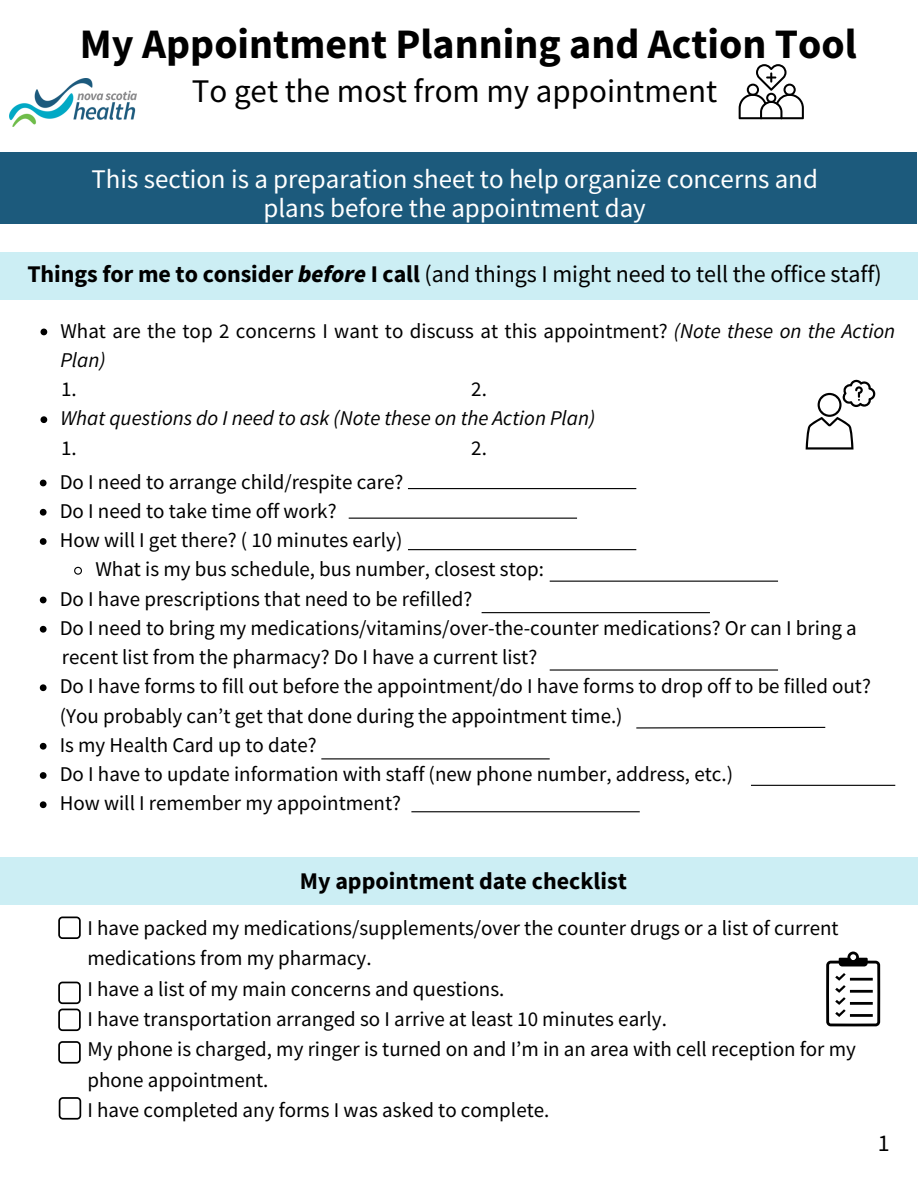
<style>
.page{position:relative;width:918px;height:1188px;background:#fff}
.page>*{position:absolute;margin:0;border:0;box-sizing:border-box;transform-origin:0 0}
.t1{font:700 42px "Source Sans Pro";color:#000}
.t2{font:33px "Source Sans Pro";color:#000}
.t3{font:26.85px/29.2px "Source Sans Pro";color:#fff;text-align:center}
.t4{font:24px "Source Sans Pro";letter-spacing:-.005em;color:#000}
.t5{font:700 24px "Source Sans Pro";color:#000}
.t6{font:21px/29.2px "Source Sans Pro";color:#000}
.t7{font:italic 21px "Source Sans Pro";color:#000}
.s1{font-weight:700}
.s2{font-weight:900;font-style:italic}
.s3{font-style:italic}
</style>
<div class="page">
<svg style="left:739px;top:64px;width:65px;height:55px"></svg>
<div style="left:0;top:152px;width:917px;height:72px;background:#1c5a7c"></div>
<img style="left:10px;top:78px;width:127px;height:48px">
<hr style="left:321px;top:758px;width:229px;height:1px;background:#000">
<svg style="left:40px;top:480px;width:7px;height:6px"></svg>
<svg style="left:40px;top:509px;width:7px;height:7px"></svg>
<svg style="left:40px;top:538px;width:7px;height:7px"></svg>
<svg style="left:74px;top:566px;width:8px;height:9px"></svg>
<svg style="left:40px;top:597px;width:7px;height:6px"></svg>
<svg style="left:40px;top:626px;width:7px;height:7px"></svg>
<svg style="left:40px;top:684px;width:7px;height:7px"></svg>
<svg style="left:40px;top:743px;width:7px;height:7px"></svg>
<svg style="left:40px;top:772px;width:7px;height:7px"></svg>
<svg style="left:40px;top:801px;width:7px;height:7px"></svg>
<svg style="left:806px;top:380px;width:69px;height:70px"></svg>
<hr style="left:408px;top:549px;width:228px;height:1px;background:#000">
<hr style="left:408px;top:488px;width:228px;height:1px;background:#000">
<hr style="left:349px;top:518px;width:228px;height:1px;background:#000">
<hr style="left:411px;top:811px;width:229px;height:1px;background:#000">
<hr style="left:751px;top:785px;width:144px;height:1px;background:#000">
<svg style="left:636px;top:726px;width:190px;height:3px"></svg>
<hr style="left:550px;top:669px;width:228px;height:2px;background:#000">
<hr style="left:550px;top:581px;width:228px;height:1px;background:#000">
<hr style="left:482px;top:612px;width:228px;height:1px;background:#000">
<svg style="left:58px;top:917px;width:23px;height:22px"></svg>
<svg style="left:58px;top:982px;width:23px;height:49px"></svg>
<svg style="left:58px;top:1041px;width:23px;height:23px"></svg>
<svg style="left:59px;top:1097px;width:22px;height:23px"></svg>
<svg style="left:826px;top:952px;width:54px;height:74px"></svg>
<div style="left:0;top:252px;width:918px;height:47px;background:#cceef4"></div>
<div style="left:0;top:858px;width:918px;height:47px;background:#cceef4"></div>
<svg style="left:41px;top:329px;width:6px;height:6px"></svg>
<svg style="left:41px;top:416px;width:6px;height:7px"></svg>
<p class="t1" style="left:80px;top:16px;width:779px">My Appointment Planning and Action Tool</p>
<p class="t2" style="left:192px;top:69px;width:527px">To get the most from my appointment</p>
<p class="t3" style="left:91px;top:163px;width:728px">This section is a preparation sheet to help organize concerns and plans before the appointment day</p>
<p class="t4" style="left:27px;top:258px;width:856px"><span class="s1">Things for me to consider</span> <span class="s2">before</span> <span class="s1">I call</span> (and things I might need to tell the office staff)</p>
<p class="t6" style="left:60px;top:315px;width:836px">What are the top 2 concerns I want to discuss at this appointment? <span class="s3">(Note these on the Action<br>Plan)</span></p>
<p class="t6" style="left:61px;top:374px;width:17px">1.</p>
<p class="t6" style="left:471px;top:374px;width:17px">2.</p>
<p class="t7" style="left:60px;top:405px;width:536px">What questions do I need to ask (Note these on the Action Plan)</p>
<p class="t6" style="left:61px;top:432px;width:17px">1.</p>
<p class="t6" style="left:471px;top:432px;width:17px">2.</p>
<h1 class="t6" style="left:60px;top:467px;width:345px">Do I need to arrange child/respite care?</h1>
<p class="t6" style="left:60px;top:496px;width:278px">Do I need to take time off work?</p>
<h2 class="t6" style="left:60px;top:525px;width:344px">How will I get there? ( 10 minutes early)</h2>
<p class="t6" style="left:95px;top:554px;width:450px">What is my bus schedule, bus number, closest stop:</p>
<h3 class="t6" style="left:60px;top:584px;width:414px">Do I have prescriptions that need to be refilled?</h3>
<h5 class="t6" style="left:60px;top:613px;width:799px">Do I need to bring my medications/vitamins/over-the-counter medications? Or can I bring a</h5>
<p class="t6" style="left:62px;top:642px;width:477px">recent list from the pharmacy? Do I have a current list?</p>
<p class="t6" style="left:60px;top:671px;width:813px">Do I have forms to fill out before the appointment/do I have forms to drop off to be filled out? (You probably can’t get that done during the appointment time.)</p>
<p class="t6" style="left:60px;top:730px;width:258px">Is my Health Card up to date?</p>
<p class="t6" style="left:60px;top:759px;width:675px">Do I have to update information with staff (new phone number, address, etc.)</p>
<p class="t6" style="left:60px;top:788px;width:343px">How will I remember my appointment?</p>
<p class="t5" style="left:300px;top:866px;width:329px">My appointment date checklist</p>
<p class="t6" style="left:87px;top:912px;width:753px;line-height:30.3px">I have packed my medications/supplements/over the counter drugs or a list of current medications from my pharmacy.</p>
<p class="t6" style="left:87px;top:973px;width:418px">I have a list of my main concerns and questions.</p>
<p class="t6" style="left:87px;top:1004px;width:581px">I have transportation arranged so I arrive at least 10 minutes early.</p>
<p class="t6" style="left:87px;top:1034px;width:770px;line-height:30.3px">My phone is charged, my ringer is turned on and I’m in an area with cell reception for my phone appointment.</p>
<p class="t6" style="left:87px;top:1095px;width:464px">I have completed any forms I was asked to complete.</p>
<p class="t4" style="left:878px;top:1128px;width:13px">1</p>
</div>
